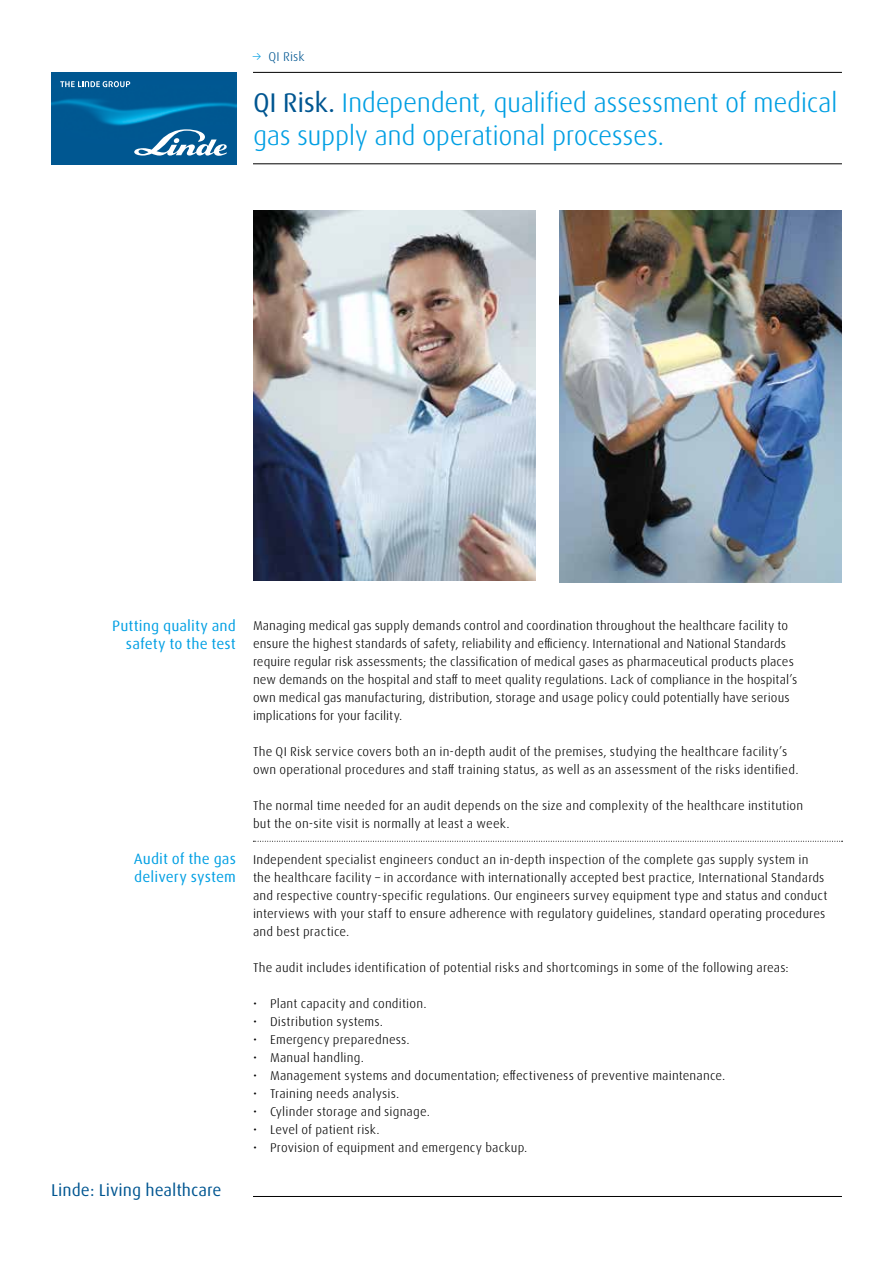
<style>
.page{position:relative;width:893px;height:1263px;background:#fff}
.page>*{position:absolute;margin:0;border:0;box-sizing:border-box;transform-origin:0 0}
.t1{font:300 27px/32.4px "Linde Dax Global";letter-spacing:-.02em;color:#009fe3}
.t2{font:17.1px "Linde Dax Global";color:#005691}
.t3{font:15px/18px "Linde Dax Global";letter-spacing:.005em;color:#009fe3;text-align:right}
.t4{font:300 12.75px/18px "Linde Dax Global";letter-spacing:.01em;color:#000}
.t5{font:300 12.75px "Linde Dax Global";letter-spacing:.01em;color:#005691}
.s1{color:#009fe3}
.s2{font-weight:400;color:#005691}
</style>
<div class="page">
<img style="left:559px;top:210px;width:283px;height:372px">
<img style="left:51px;top:72px;width:185px;height:92px">
<svg style="left:134px;top:129px;width:93px;height:27px"></svg>
<svg style="left:60px;top:81px;width:70px;height:6px"></svg>
<hr style="left:253px;top:72px;width:589px;height:1px;background:#000">
<hr style="left:253px;top:163px;width:589px;height:1px;background:#000">
<svg style="left:253px;top:841px;width:590px;height:1px"></svg>
<img style="left:253px;top:210px;width:283px;height:370px">
<hr style="left:253px;top:1196px;width:589px;height:1px;background:#000">
<p class="t5" style="left:252px;top:49px;width:54px"><span class="s1">→</span> QI Risk</p>
<h1 class="t1" style="left:253px;top:87px;width:586px"><span class="s2">QI Risk.</span> Independent, qualified assessment of medical gas supply and operational processes.</h1>
<p class="t3" style="left:112px;top:616px;width:125px">Putting quality and safety to the test</p>
<p class="t3" style="left:134px;top:849px;width:104px;text-align:left">Audit of the gas delivery system</p>
<h2 class="t2" style="left:51px;top:1180px;width:172px">Linde: Living healthcare</h2>
<p class="t4" style="left:253px;top:617px;width:546px">Managing medical gas supply demands control and coordination throughout the healthcare facility to ensure the highest standards of safety, reliability and efficiency. International and National Standards require regular risk assessments; the classification of medical gases as pharmaceutical products places new demands on the hospital and staff to meet quality regulations. Lack of compliance in the hospital’s own medical gas manufacturing, distribution, storage and usage policy could potentially have serious implications for your facility.</p>
<p class="t4" style="left:253px;top:743px;width:547px">The QI Risk service covers both an in-depth audit of the premises, studying the healthcare facility’s own operational procedures and staff training status, as well as an assessment of the risks identified.</p>
<p class="t4" style="left:253px;top:797px;width:552px">The normal time needed for an audit depends on the size and complexity of the healthcare institution but the on-site visit is normally at least a week.</p>
<p class="t4" style="left:253px;top:851px;width:576px">Independent specialist engineers conduct an in-depth inspection of the complete gas supply system in the healthcare facility – in accordance with internationally accepted best practice, International Standards and respective country-specific regulations. Our engineers survey equipment type and status and conduct interviews with your staff to ensure adherence with regulatory guidelines, standard operating procedures and best practice.</p>
<p class="t4" style="left:253px;top:959px;width:537px">The audit includes identification of potential risks and shortcomings in some of the following areas:</p>
<p class="t4" style="left:253px;top:995px;width:175px">• Plant capacity and condition.</p>
<p class="t4" style="left:253px;top:1013px;width:132px">• Distribution systems.</p>
<p class="t4" style="left:253px;top:1031px;width:158px">• Emergency preparedness.</p>
<p class="t4" style="left:253px;top:1049px;width:112px">• Manual handling.</p>
<p class="t4" style="left:253px;top:1067px;width:474px">• Management systems and documentation; effectiveness of preventive maintenance.</p>
<p class="t4" style="left:253px;top:1085px;width:148px">• Training needs analysis.</p>
<p class="t4" style="left:253px;top:1103px;width:179px">• Cylinder storage and signage.</p>
<p class="t4" style="left:253px;top:1121px;width:128px">• Level of patient risk.</p>
<p class="t4" style="left:253px;top:1139px;width:276px">• Provision of equipment and emergency backup.</p>
</div>
